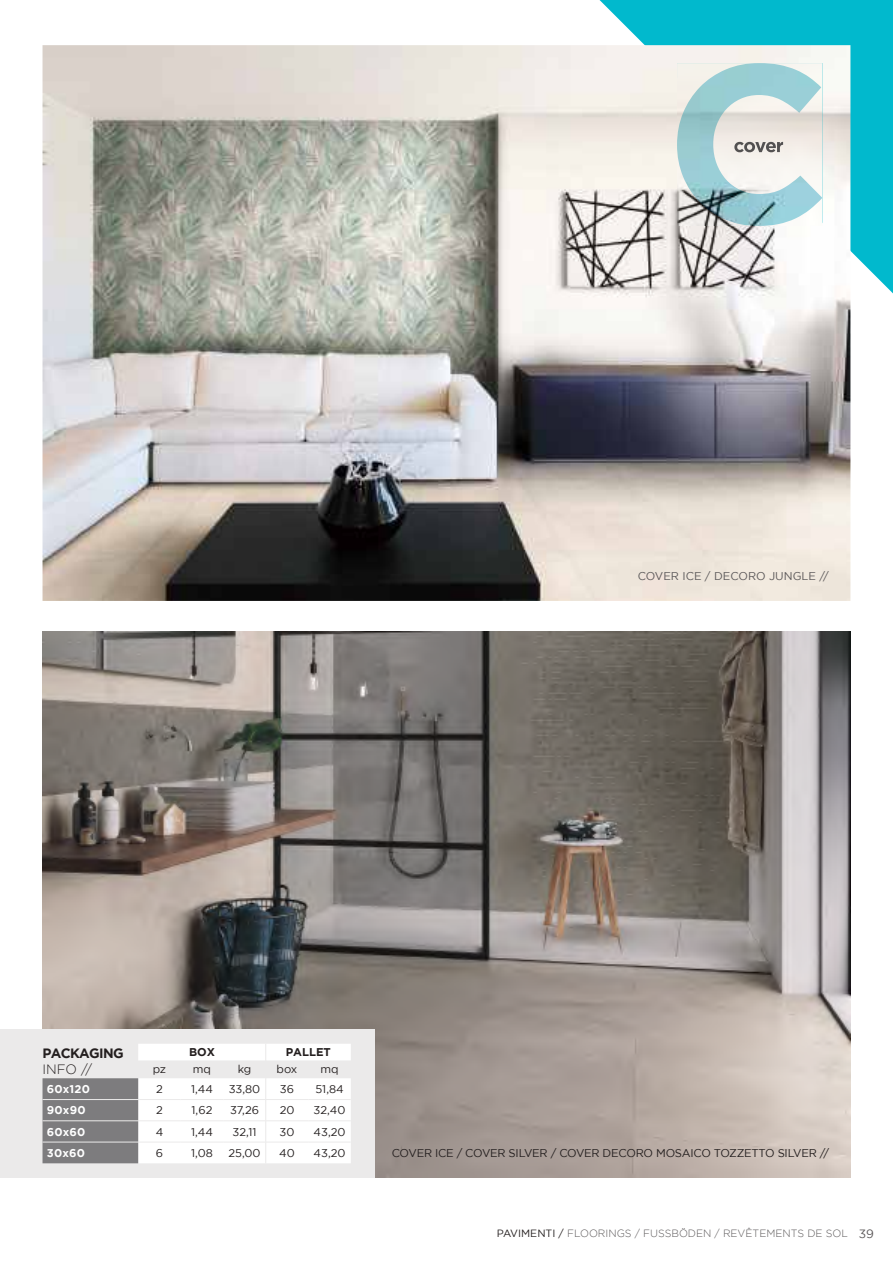
<style>
.page{position:relative;width:893px;height:1263px;background:#fff}
.page>*{position:absolute;margin:0;border:0;box-sizing:border-box;transform-origin:0 0}
.t1{font:700 13.5px "Gotham";letter-spacing:-.05em;color:#241f1f}
.t2{font:300 13.5px "Gotham";color:#241f1f}
.t3{font:11.25px "Gotham";letter-spacing:-.02em;color:#241f1f}
.t4{font:11.25px "Gotham";color:#5a5758}
.t5{font:700 11.25px "Gotham";letter-spacing:.02em;color:#fff}
.t6{font:700 11.25px "Gotham";color:#241f1f}
.t7{font:300 10.5px "Gotham";color:#5a5758}
.s1{font-weight:400;color:#241f1f}
.s2{font-weight:400;font-size:12px}
</style>
<div class="page">
<svg style="left:599px;top:0;width:294px;height:306px;background:#1dc0d2"></svg>
<img style="left:43px;top:45px;width:807px;height:556px">
<img style="left:43px;top:631px;width:807px;height:547px">
<div style="left:0;top:1029px;width:375px;height:149px;background:#ebeaea"></div>
<img style="left:677px;top:63px;width:145px;height:163px">
<img style="left:734px;top:142px;width:49px;height:10px">
<svg style="left:43px;top:1044px;width:308px;height:119px"></svg>
<p class="t1" style="left:43px;top:1048px;width:83px">PACKAGING</p>
<p class="t2" style="left:43px;top:1062px;width:51px">INFO //</p>
<p class="t6" style="left:189px;top:1048px;width:27px">BOX</p>
<p class="t6" style="left:286px;top:1048px;width:47px">PALLET</p>
<p class="t3" style="left:153px;top:1062px;width:15px">pz</p>
<p class="t3" style="left:193px;top:1062px;width:20px">mq</p>
<p class="t3" style="left:238px;top:1062px;width:15px">kg</p>
<p class="t3" style="left:277px;top:1062px;width:22px">box</p>
<p class="t3" style="left:320px;top:1062px;width:20px">mq</p>
<p class="t4" style="left:638px;top:569px;width:193px">COVER ICE / DECORO JUNGLE //</p>
<p class="t5" style="left:47px;top:1085px;width:45px">60x120</p>
<p class="t3" style="left:156px;top:1082px;width:8px">2</p>
<p class="t3" style="left:191px;top:1082px;width:23px">1,44</p>
<p class="t3" style="left:229px;top:1082px;width:33px">33,80</p>
<p class="t3" style="left:280px;top:1082px;width:16px">36</p>
<p class="t3" style="left:315px;top:1082px;width:30px">51,84</p>
<p class="t5" style="left:47px;top:1106px;width:40px">90x90</p>
<p class="t3" style="left:156px;top:1104px;width:8px">2</p>
<p class="t3" style="left:192px;top:1104px;width:22px">1,62</p>
<p class="t3" style="left:230px;top:1104px;width:30px">37,26</p>
<p class="t3" style="left:280px;top:1104px;width:16px">20</p>
<p class="t3" style="left:314px;top:1104px;width:33px">32,40</p>
<p class="t5" style="left:47px;top:1128px;width:40px">60x60</p>
<p class="t3" style="left:156px;top:1125px;width:9px">4</p>
<p class="t3" style="left:191px;top:1125px;width:23px">1,44</p>
<p class="t3" style="left:233px;top:1125px;width:25px">32,11</p>
<p class="t3" style="left:280px;top:1125px;width:16px">30</p>
<p class="t3" style="left:314px;top:1125px;width:33px">43,20</p>
<p class="t5" style="left:47px;top:1149px;width:40px">30x60</p>
<p class="t3" style="left:156px;top:1146px;width:9px">6</p>
<p class="t3" style="left:191px;top:1146px;width:23px">1,08</p>
<p class="t3" style="left:228px;top:1146px;width:34px">25,00</p>
<p class="t3" style="left:279px;top:1146px;width:17px">40</p>
<p class="t3" style="left:314px;top:1146px;width:33px">43,20</p>
<p class="t3" style="left:392px;top:1146px;width:439px">COVER ICE / COVER SILVER / COVER DECORO MOSAICO TOZZETTO SILVER //</p>
<p class="t7" style="left:497px;top:1228px;width:379px"><span class="s1">PAVIMENTI /</span> FLOORINGS / FUSSBÖDEN / REVÊTEMENTS DE SOL <span class="s2">39</span></p>
</div>
